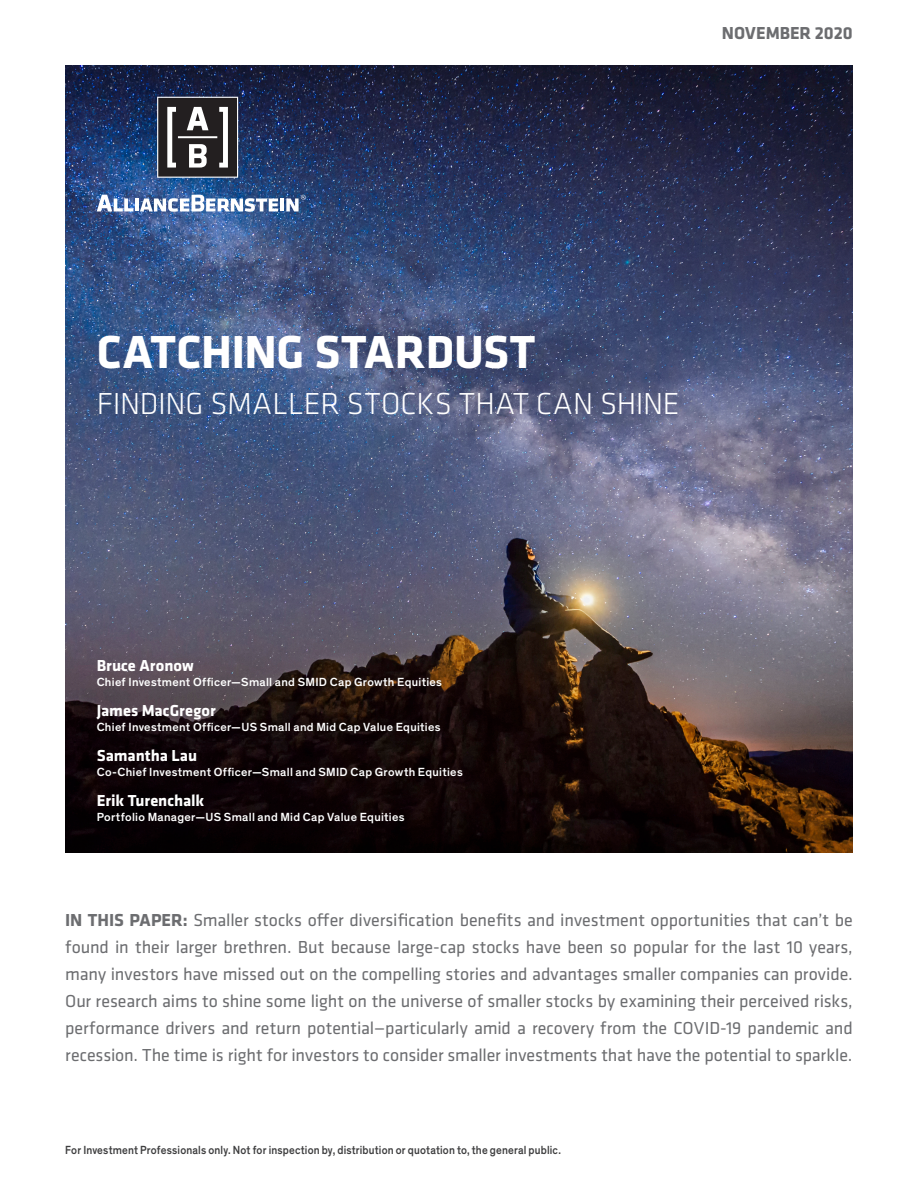
<style>
.page{position:relative;width:918px;height:1188px;background:#fff}
.page>*{position:absolute;margin:0;border:0;box-sizing:border-box;transform-origin:0 0}
.t1{font:700 48px "Klavika";letter-spacing:-.01em;color:#fff}
.t2{font:300 31.5px "Klavika";color:#fff}
.t3{font:18px/27px "Klavika";letter-spacing:-.005em;color:#6c6d70;text-align:justify}
.t4{font:700 18px "Klavika";letter-spacing:-.005em;color:#6c6d70}
.t5{font:700 16.5px "Klavika";color:#fff}
.t6{font:500 12px "Theinhardt";letter-spacing:.025em;color:#fff}
.t7{font:500 12px "Theinhardt";letter-spacing:.015em;color:#3e3e3f;scale:.9 1}
.s1{font-weight:700}
</style>
<div class="page">
<img style="left:65px;top:65px;width:788px;height:788px">
<hr style="left:280px;top:198px;width:4px;height:13px;background:#fff">
<svg style="left:97px;top:195px;width:36px;height:16px"></svg>
<hr style="left:135px;top:198px;width:4px;height:13px;background:#fff">
<svg style="left:140px;top:195px;width:138px;height:17px"></svg>
<svg style="left:157px;top:97px;width:81px;height:81px"></svg>
<svg style="left:286px;top:195px;width:20px;height:16px"></svg>
<p class="t4" style="left:722px;top:20px;width:132px">NOVEMBER 2020</p>
<h1 class="t1" style="left:97px;top:318px;width:440px">CATCHING STARDUST</h1>
<h2 class="t2" style="left:97px;top:385px;width:585px">FINDING SMALLER STOCKS THAT CAN SHINE</h2>
<p class="t5" style="left:97px;top:654px;width:99px">Bruce Aronow</p>
<p class="t6" style="left:97px;top:675px;width:347px">Chief Investment Officer—Small and SMID Cap Growth Equities</p>
<p class="t5" style="left:97px;top:699px;width:120px">James MacGregor</p>
<p class="t6" style="left:97px;top:720px;width:345px">Chief Investment Officer—US Small and Mid Cap Value Equities</p>
<p class="t5" style="left:97px;top:744px;width:102px">Samantha Lau</p>
<p class="t6" style="left:97px;top:765px;width:368px">Co-Chief Investment Officer—Small and SMID Cap Growth Equities</p>
<p class="t5" style="left:97px;top:789px;width:109px">Erik Turenchalk</p>
<p class="t6" style="left:97px;top:810px;width:309px">Portfolio Manager—US Small and Mid Cap Value Equities</p>
<p class="t3" style="left:65px;top:906px;width:789px"><span class="s1">IN THIS PAPER:</span> Smaller stocks offer diversification benefits and investment opportunities that can’t be found in their larger brethren. But because large-cap stocks have been so popular for the last 10 years, many investors have missed out on the compelling stories and advantages smaller companies can provide.<br>Our research aims to shine some light on the universe of smaller stocks by examining their perceived risks, performance drivers and return potential—particularly amid a recovery from the COVID-19 pandemic and recession. The time is right for investors to consider smaller investments that have the potential to sparkle.</p>
<p class="t7" style="left:65px;top:1143px;width:552px">For Investment Professionals only. Not for inspection by, distribution or quotation to, the general public.</p>
</div>
